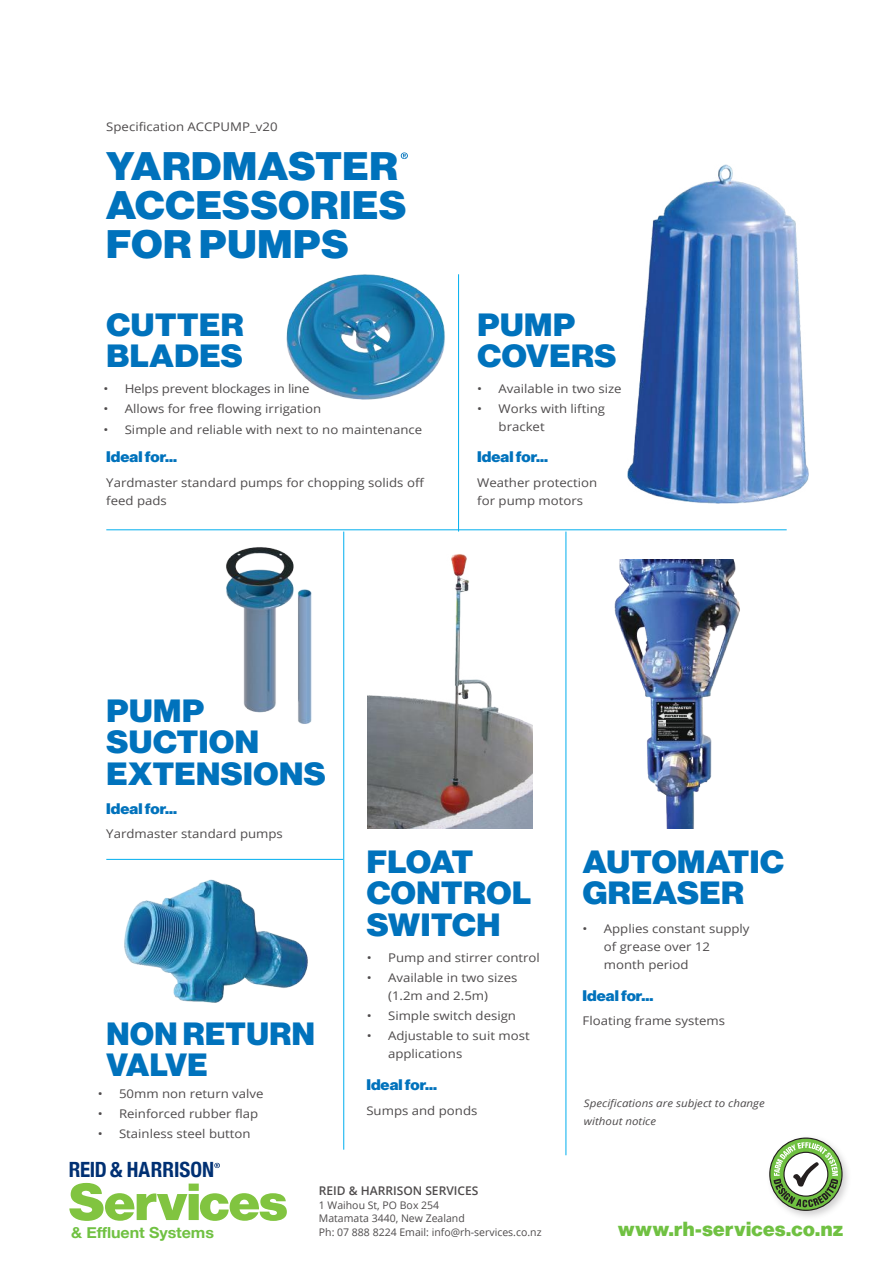
<style>
.page{position:relative;width:893px;height:1263px;background:#fff}
.page>*{position:absolute;margin:0;border:0;box-sizing:border-box;transform-origin:0 0}
.t1{font:51px "N Haas Grotesk DS Pro 95 Blk";letter-spacing:-.005em;color:#81c440;scale:1.05 1}
.t2{font:39px/39px "N Haas Grotesk DS Pro 95 Blk";letter-spacing:.02em;color:#0072bc;scale:1.05 1}
.t3{font:31.5px/31.5px "N Haas Grotesk DS Pro 95 Blk";letter-spacing:.015em;color:#0072bc;scale:1.05 1}
.t4{font:31.5px/31.5px "N Haas Grotesk DS Pro 95 Blk";letter-spacing:.015em;color:#0072bc}
.t5{font:700 condensed 21px "Helvetica Neue";color:#003073}
.t6{font:19.95px "N Haas Grotesk DS Pro 95 Blk";letter-spacing:.025em;color:#70c142}
.t7{font:700 15.3px "Helvetica Neue";letter-spacing:-.005em;color:#70c142;scale:1.05 1}
.t8{font:15px "N Haas Grotesk DS Pro 95 Blk";color:#0072bc;scale:1.05 1}
.t9{font:12px/18px "Open Sans";color:#4e4b4c;scale:1.1 1}
.t10{font:600 12px "Open Sans";color:#4e4b4c}
.t11{font:10.5px/13.5px "Open Sans";color:#4e4b4c}
.t12{font:italic 10.5px/18px "Open Sans";color:#4e4b4c;scale:1.1 1}
</style>
<div class="page">
<svg style="left:214px;top:1163px;width:6px;height:5px"></svg>
<svg style="left:401px;top:152px;width:7px;height:7px"></svg>
<hr style="left:343px;top:531px;width:1px;height:619px;background:#00aeef">
<hr style="left:566px;top:531px;width:1px;height:624px;background:#00aeef">
<hr style="left:458px;top:274px;width:1px;height:257px;background:#00aeef">
<img style="left:367px;top:554px;width:166px;height:275px">
<img style="left:614px;top:560px;width:126px;height:269px">
<img style="left:627px;top:164px;width:181px;height:340px">
<img style="left:286px;top:274px;width:159px;height:126px">
<hr style="left:106px;top:529px;width:681px;height:1px;background:#00aeef">
<img style="left:226px;top:547px;width:86px;height:177px">
<img style="left:124px;top:879px;width:184px;height:124px">
<hr style="left:106px;top:859px;width:237px;height:1px;background:#00aeef">
<div style="left:766px;top:1134px;width:86px;height:86px;background:#656365;opacity:.3"></div>
<svg style="left:769px;top:1137px;width:74px;height:74px"></svg>
<p class="t9" style="left:106px;top:117px;width:157px">Specification ACCPUMP_v20</p>
<h2 class="t2" style="left:106px;top:147px;width:287px">YARDMASTER<br>ACCESSORIES<br>FOR PUMPS</h2>
<h3 class="t3" style="left:107px;top:309px;width:132px">CUTTER<br>BLADES</h3>
<h3 class="t3" style="left:478px;top:309px;width:133px">PUMP<br>COVERS</h3>
<p class="t9" style="left:103px;top:380px;width:189px">• Helps prevent blockages in line</p>
<p class="t9" style="left:103px;top:400px;width:200px">• Allows for free flowing irrigation</p>
<p class="t9" style="left:103px;top:420px;width:291px">• Simple and reliable with next to no maintenance</p>
<p class="t8" style="left:106px;top:448px;width:69px">Ideal for...</p>
<p class="t9" style="left:106px;top:473px;width:290px">Yardmaster standard pumps for chopping solids off feed pads</p>
<p class="t9" style="left:477px;top:380px;width:133px">• Available in two size</p>
<p class="t9" style="left:499px;top:400px;width:98px;text-indent:-21px">• Works with lifting bracket</p>
<p class="t8" style="left:477px;top:448px;width:69px">Ideal for...</p>
<p class="t9" style="left:477px;top:473px;width:110px">Weather protection for pump motors</p>
<h3 class="t3" style="left:107px;top:695px;width:210px">PUMP<br>SUCTION<br>EXTENSIONS</h3>
<p class="t8" style="left:106px;top:800px;width:69px">Ideal for...</p>
<p class="t9" style="left:106px;top:824px;width:162px">Yardmaster standard pumps</p>
<h3 class="t4" style="left:107px;top:1018px;width:210px">NON RETURN<br>VALVE</h3>
<p class="t9" style="left:98px;top:1084px;width:152px">• 50mm non return valve</p>
<p class="t9" style="left:98px;top:1104px;width:147px">• Reinforced rubber flap</p>
<p class="t9" style="left:98px;top:1124px;width:140px">• Stainless steel button</p>
<h3 class="t5" style="left:69px;top:1152px;width:147px">REID &amp; HARRISON</h3>
<h3 class="t3" style="left:367px;top:846px;width:158px">FLOAT<br>CONTROL<br>SWITCH</h3>
<p class="t9" style="left:367px;top:948px;width:159px">• Pump and stirrer control</p>
<p class="t9" style="left:388px;top:968px;width:119px;text-indent:-21px">• Available in two sizes (1.2m and 2.5m)</p>
<p class="t9" style="left:367px;top:1006px;width:137px">• Simple switch design</p>
<p class="t9" style="left:388px;top:1026px;width:130px;text-indent:-21px">• Adjustable to suit most applications</p>
<p class="t8" style="left:366px;top:1076px;width:69px">Ideal for...</p>
<p class="t9" style="left:366px;top:1101px;width:102px">Sumps and ponds</p>
<h3 class="t3" style="left:583px;top:846px;width:193px">AUTOMATIC<br>GREASER</h3>
<p class="t9" style="left:604px;top:919px;width:134px;text-indent:-21px">• Applies constant supply of grease over 12 month period</p>
<p class="t8" style="left:583px;top:987px;width:69px">Ideal for...</p>
<p class="t9" style="left:583px;top:1012px;width:131px">Floating frame systems</p>
<p class="t12" style="left:584px;top:1094px;width:166px">Specifications are subject to change without notice</p>
<h1 class="t1" style="left:69px;top:1172px;width:209px">Services</h1>
<p class="t7" style="left:71px;top:1220px;width:138px">&amp; Effluent Systems</p>
<p class="t11" style="left:319px;top:1225px;width:224px">Ph: 07 888 8224 Email: info@rh-services.co.nz</p>
<h3 class="t6" style="left:618px;top:1217px;width:227px">www.rh-services.co.nz</h3>
<p class="t10" style="left:319px;top:1182px;width:161px">REID &amp; HARRISON SERVICES</p>
<p class="t11" style="left:319px;top:1198px;width:147px">1 Waihou St, PO Box 254<br>Matamata 3440, New Zealand</p>
</div>
